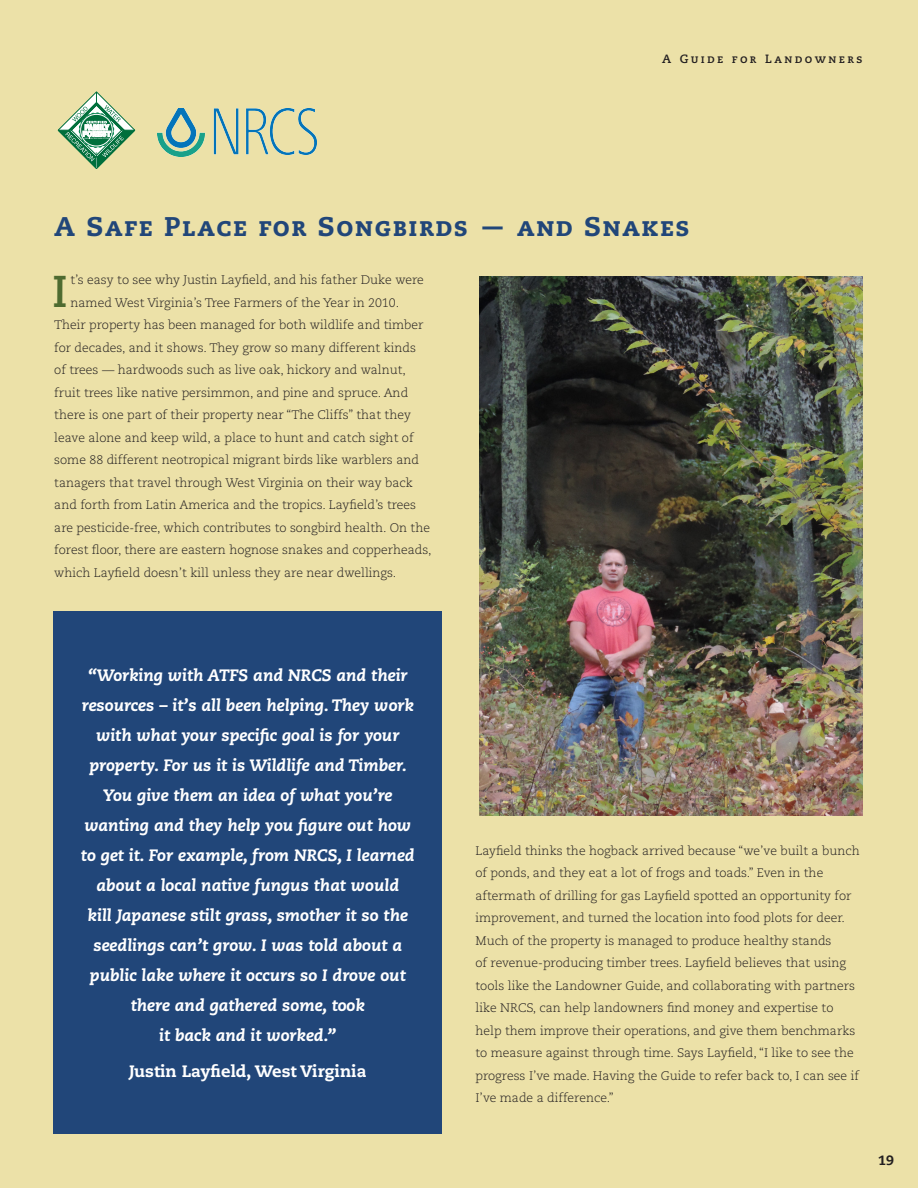
<style>
.page{position:relative;width:918px;height:1188px;background:#ece1a8}
.page>*{position:absolute;margin:0;border:0;box-sizing:border-box;transform-origin:0 0}
.t1{font:700 44.55px "Caecilia";color:#4e6b30}
.t2{font:27px "Caecilia Heavy SC";letter-spacing:.06em;color:#214679}
.t3{font:italic 800 16.5px/30px "Caecilia";color:#fff;text-align:center}
.t4{font:800 16.5px "Caecilia";color:#fff}
.t5{font:800 13.5px "Caecilia";color:#231f20}
.t6{font:300 12.3px/22.5px "Caecilia";color:#231f20}
.t7{font:12px "Caecilia Bold SC";letter-spacing:.2em;color:#231f20}
</style>
<div class="page">
<div style="left:54px;top:611px;width:388px;height:523px;background:#214679"></div>
<img style="left:480px;top:276px;width:383px;height:540px">
<svg style="left:58px;top:92px;width:77px;height:77px"></svg>
<img style="left:157px;top:108px;width:159px;height:48px">
<p class="t7" style="left:662px;top:52px;width:202px">A Guide for Landowners</p>
<p class="t2" style="left:54px;top:210px;width:637px">A Safe Place for Songbirds — and Snakes</p>
<p class="t1" style="left:52px;top:265px;width:17px">I</p>
<p class="t6" style="left:71px;top:269px;width:355px">t’s easy to see why Justin Layfield, and his father Duke were</p>
<p class="t6" style="left:71px;top:292px;width:330px">named West Virginia’s Tree Farmers of the Year in 2010.</p>
<p class="t6" style="left:54px;top:314px;width:371px">Their property has been managed for both wildlife and timber</p>
<p class="t6" style="left:54px;top:337px;width:363px">for decades, and it shows. They grow so many different kinds</p>
<p class="t6" style="left:54px;top:359px;width:353px">of trees — hardwoods such as live oak, hickory and walnut,</p>
<p class="t6" style="left:54px;top:382px;width:355px">fruit trees like native persimmon, and pine and spruce. And</p>
<p class="t6" style="left:54px;top:404px;width:358px">there is one part of their property near “The Cliffs” that they</p>
<p class="t6" style="left:54px;top:427px;width:361px">leave alone and keep wild, a place to hunt and catch sight of</p>
<p class="t6" style="left:54px;top:449px;width:366px">some 88 different neotropical migrant birds like warblers and</p>
<p class="t6" style="left:54px;top:472px;width:360px">tanagers that travel through West Virginia on their way back</p>
<p class="t6" style="left:54px;top:494px;width:363px">and forth from Latin America and the tropics. Layfield’s trees</p>
<p class="t6" style="left:54px;top:517px;width:377px">are pesticide-free, which contributes to songbird health. On the</p>
<p class="t6" style="left:54px;top:539px;width:379px">forest floor, there are eastern hognose snakes and copperheads,</p>
<p class="t6" style="left:54px;top:562px;width:344px">which Layfield doesn’t kill unless they are near dwellings.</p>
<p class="t3" style="left:81px;top:661px;width:335px">“Working with ATFS and NRCS and their resources – it’s all been helping. They work with what your specific goal is for your property. For us it is Wildlife and Timber.<br>You give them an idea of what you’re wanting and they help you figure out how to get it. For example, from NRCS, I learned about a local native fungus that would<br>kill Japanese stilt grass, smother it so the seedlings can’t grow. I was told about a public lake where it occurs so I drove out there and gathered some, took<br>it back and it worked.”</p>
<p class="t4" style="left:129px;top:1061px;width:239px">Justin Layfield, West Virginia</p>
<p class="t6" style="left:475px;top:840px;width:386px">Layfield thinks the hogback arrived because “we’ve built a bunch of ponds, and they eat a lot of frogs and toads.” Even in the aftermath of drilling for gas Layfield spotted an opportunity for improvement, and turned the location into food plots for deer.<br>Much of the property is managed to produce healthy stands<br>of revenue-producing timber trees. Layfield believes that using tools like the Landowner Guide, and collaborating with partners like NRCS, can help landowners find money and expertise to help them improve their operations, and give them benchmarks to measure against through time. Says Layfield, “I like to see the progress I’ve made. Having the Guide to refer back to, I can see if I’ve made a difference.”</p>
<p class="t5" style="left:878px;top:1152px;width:17px">19</p>
</div>
